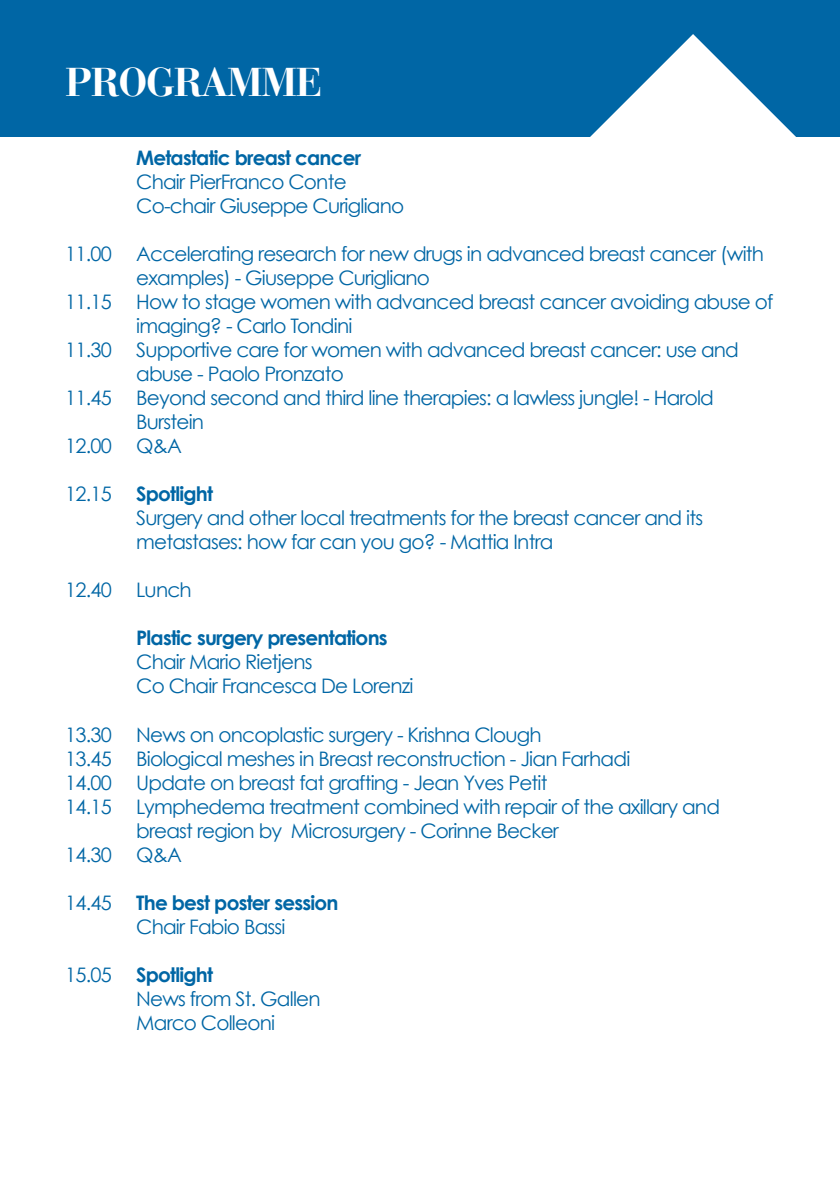
<style>
.page{position:relative;width:840px;height:1191px;background:#fff}
.page>*{position:absolute;margin:0;border:0;box-sizing:border-box;transform-origin:0 0}
.t1{font:700 40px "Bauer Bodoni";letter-spacing:-.03em;color:#fff}
.t2{font:20px/24px "Century Gothic";letter-spacing:-.04em;color:#0066a5}
.t3{font:700 20px "Century Gothic";letter-spacing:-.04em;color:#0066a5}
</style>
<div class="page">
<div style="left:0;top:0;width:839px;height:136px;background:#0066a5"></div>
<svg style="left:588px;top:34px;width:209px;height:103px"></svg>
<h1 class="t1" style="left:65px;top:59px;width:259px">PROGRAMME</h1>
<p class="t2" style="left:65px;top:242px;width:48px">11.00</p>
<p class="t2" style="left:65px;top:290px;width:48px">11.15</p>
<p class="t2" style="left:65px;top:338px;width:48px">11.30</p>
<p class="t2" style="left:65px;top:386px;width:48px">11.45</p>
<p class="t2" style="left:65px;top:434px;width:48px">12.00</p>
<p class="t2" style="left:65px;top:482px;width:48px">12.15</p>
<p class="t2" style="left:65px;top:578px;width:48px">12.40</p>
<p class="t2" style="left:65px;top:722px;width:48px;text-align:justify">13.30<br>13.45<br>14.00<br>14.15</p>
<p class="t2" style="left:65px;top:842px;width:48px">14.30</p>
<p class="t2" style="left:65px;top:890px;width:48px">14.45</p>
<p class="t2" style="left:65px;top:962px;width:48px">15.05</p>
<p class="t3" style="left:136px;top:145px;width:226px">Metastatic breast cancer</p>
<p class="t2" style="left:136px;top:170px;width:269px">Chair PierFranco Conte<br>Co-chair Giuseppe Curigliano</p>
<p class="t2" style="left:136px;top:242px;width:638px">Accelerating research for new drugs in advanced breast cancer (with examples) - Giuseppe Curigliano<br>How to stage women with advanced breast cancer avoiding abuse of imaging? - Carlo Tondini<br>Supportive care for women with advanced breast cancer: use and abuse - Paolo Pronzato<br>Beyond second and third line therapies: a lawless jungle! - Harold Burstein<br>Q&amp;A</p>
<p class="t3" style="left:136px;top:481px;width:78px">Spotlight</p>
<p class="t2" style="left:136px;top:506px;width:568px">Surgery and other local treatments for the breast cancer and its metastases: how far can you go? - Mattia Intra</p>
<p class="t2" style="left:136px;top:578px;width:57px">Lunch</p>
<p class="t3" style="left:136px;top:625px;width:253px">Plastic surgery presentations</p>
<p class="t2" style="left:136px;top:650px;width:278px">Chair Mario Rietjens<br>Co Chair Francesca De Lorenzi</p>
<p class="t2" style="left:136px;top:722px;width:585px">News on oncoplastic surgery - Krishna Clough<br>Biological meshes in Breast reconstruction - Jian Farhadi<br>Update on breast fat grafting - Jean Yves Petit<br>Lymphedema treatment combined with repair of the axillary and breast region by Microsurgery - Corinne Becker<br>Q&amp;A</p>
<p class="t3" style="left:136px;top:889px;width:203px">The best poster session</p>
<p class="t2" style="left:136px;top:914px;width:151px">Chair Fabio Bassi</p>
<p class="t3" style="left:136px;top:961px;width:78px">Spotlight</p>
<p class="t2" style="left:136px;top:986px;width:186px">News from St. Gallen<br>Marco Colleoni</p>
</div>
